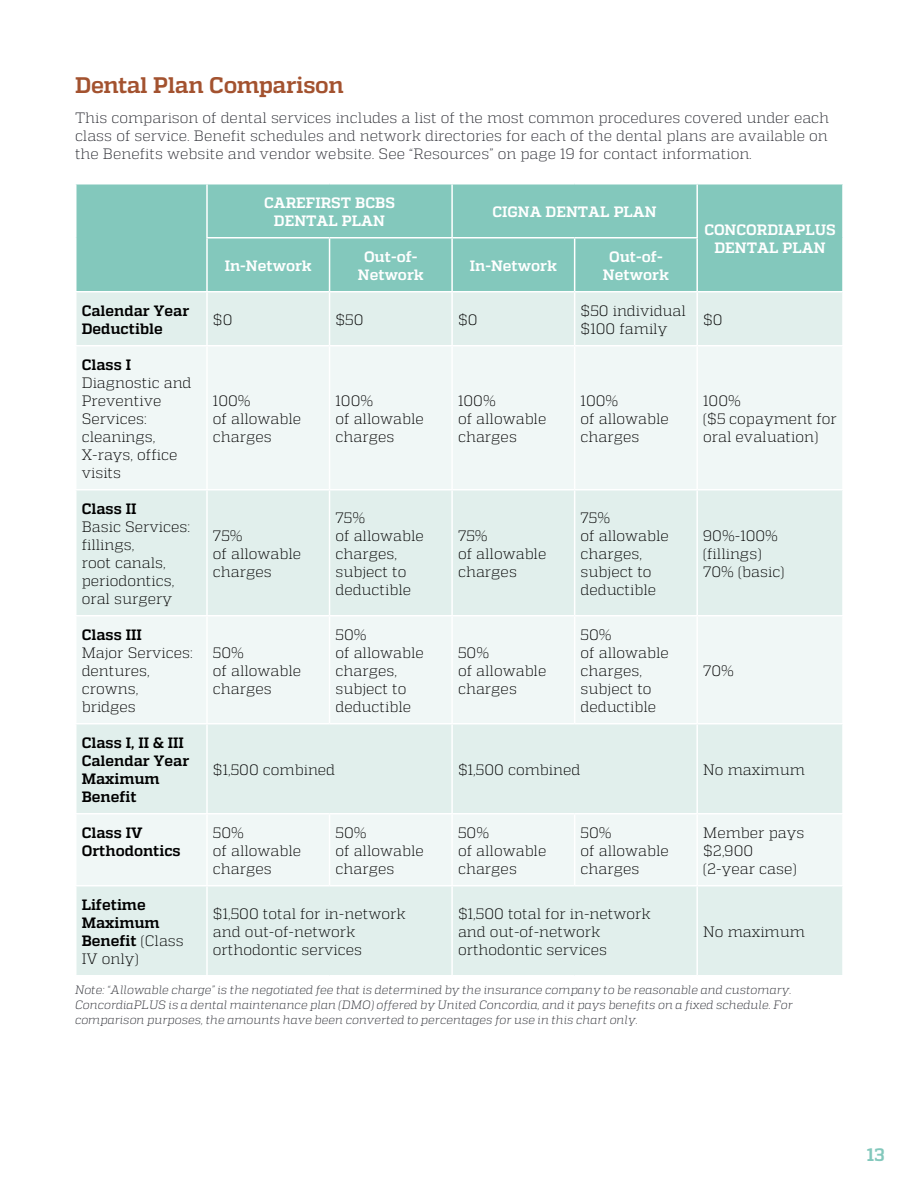
<style>
.page{position:relative;width:918px;height:1188px;background:#fff}
.page>*{position:absolute;margin:0;border:0;box-sizing:border-box;transform-origin:0 0}
.t1{font:700 22.5px "Quadon";letter-spacing:-.015em;color:#a3522f}
.t2{font:700 18px "Quadon";color:#83c8bc}
.t3{font:300 15px/18px "Quadon";color:#000}
.t4{font:300 15px/18px "Quadon";color:#2c2d34;text-align:justify}
.t5{font:700 15px/18px "Quadon";color:#000}
.t6{font:700 15px/18px "Quadon";color:#fff;text-align:center}
.t7{font:italic 300 12px/15px "Quadon";color:#2c2d34;text-align:justify}
.s1{font-weight:300}
</style>
<div class="page">
<div style="left:76px;top:184px;width:766px;height:107px;background:#83c8bc"></div>
<div style="left:76px;top:292px;width:766px;height:683px;background:#e1efec"></div>
<svg style="left:76px;top:346px;width:766px;height:539px;fill:#f0f7f6"></svg>
<hr style="left:206px;top:184px;width:2px;height:53px;background:#fff">
<hr style="left:451px;top:184px;width:2px;height:53px;background:#fff">
<hr style="left:696px;top:184px;width:2px;height:53px;background:#fff">
<hr style="left:206px;top:237px;width:124px;height:1px;background:#fff">
<hr style="left:206px;top:238px;width:2px;height:53px;background:#fff">
<hr style="left:330px;top:237px;width:122px;height:1px;background:#fff">
<hr style="left:329px;top:238px;width:1px;height:53px;background:#fff">
<hr style="left:452px;top:237px;width:123px;height:1px;background:#fff">
<hr style="left:451px;top:238px;width:2px;height:53px;background:#fff">
<hr style="left:575px;top:237px;width:123px;height:1px;background:#fff">
<hr style="left:574px;top:238px;width:1px;height:53px;background:#fff">
<hr style="left:696px;top:238px;width:2px;height:53px;background:#fff">
<hr style="left:206px;top:292px;width:2px;height:53px;background:#fff">
<hr style="left:329px;top:292px;width:1px;height:53px;background:#fff">
<hr style="left:451px;top:292px;width:2px;height:53px;background:#fff">
<hr style="left:574px;top:292px;width:1px;height:53px;background:#fff">
<hr style="left:696px;top:292px;width:2px;height:53px;background:#fff">
<hr style="left:75px;top:345px;width:132px;height:1px;background:#fff">
<hr style="left:207px;top:345px;width:123px;height:1px;background:#fff">
<hr style="left:206px;top:346px;width:2px;height:143px;background:#fff">
<hr style="left:330px;top:345px;width:122px;height:1px;background:#fff">
<hr style="left:329px;top:346px;width:1px;height:143px;background:#fff">
<hr style="left:452px;top:345px;width:123px;height:1px;background:#fff">
<hr style="left:451px;top:346px;width:2px;height:143px;background:#fff">
<hr style="left:575px;top:345px;width:122px;height:1px;background:#fff">
<hr style="left:574px;top:346px;width:1px;height:143px;background:#fff">
<hr style="left:697px;top:345px;width:147px;height:1px;background:#fff">
<hr style="left:696px;top:346px;width:2px;height:143px;background:#fff">
<hr style="left:75px;top:489px;width:132px;height:1px;background:#fff">
<hr style="left:207px;top:489px;width:123px;height:1px;background:#fff">
<hr style="left:206px;top:490px;width:2px;height:125px;background:#fff">
<hr style="left:330px;top:489px;width:122px;height:1px;background:#fff">
<hr style="left:329px;top:490px;width:1px;height:125px;background:#fff">
<hr style="left:452px;top:489px;width:123px;height:1px;background:#fff">
<hr style="left:451px;top:490px;width:2px;height:125px;background:#fff">
<hr style="left:575px;top:489px;width:122px;height:1px;background:#fff">
<hr style="left:574px;top:490px;width:1px;height:125px;background:#fff">
<hr style="left:697px;top:489px;width:147px;height:1px;background:#fff">
<hr style="left:696px;top:490px;width:2px;height:125px;background:#fff">
<hr style="left:75px;top:615px;width:132px;height:1px;background:#fff">
<hr style="left:207px;top:615px;width:123px;height:1px;background:#fff">
<hr style="left:206px;top:616px;width:2px;height:107px;background:#fff">
<hr style="left:330px;top:615px;width:122px;height:1px;background:#fff">
<hr style="left:329px;top:616px;width:1px;height:107px;background:#fff">
<hr style="left:452px;top:615px;width:123px;height:1px;background:#fff">
<hr style="left:451px;top:616px;width:2px;height:107px;background:#fff">
<hr style="left:575px;top:615px;width:122px;height:1px;background:#fff">
<hr style="left:574px;top:616px;width:1px;height:107px;background:#fff">
<hr style="left:697px;top:615px;width:147px;height:1px;background:#fff">
<hr style="left:696px;top:616px;width:2px;height:107px;background:#fff">
<hr style="left:75px;top:723px;width:132px;height:1px;background:#fff">
<hr style="left:207px;top:723px;width:123px;height:1px;background:#fff">
<hr style="left:206px;top:724px;width:2px;height:89px;background:#fff">
<hr style="left:330px;top:723px;width:122px;height:1px;background:#fff">
<hr style="left:452px;top:723px;width:123px;height:1px;background:#fff">
<hr style="left:451px;top:724px;width:2px;height:89px;background:#fff">
<hr style="left:575px;top:723px;width:122px;height:1px;background:#fff">
<hr style="left:697px;top:723px;width:147px;height:1px;background:#fff">
<hr style="left:696px;top:724px;width:2px;height:89px;background:#fff">
<hr style="left:75px;top:813px;width:132px;height:1px;background:#fff">
<hr style="left:207px;top:813px;width:123px;height:1px;background:#fff">
<hr style="left:206px;top:814px;width:2px;height:71px;background:#fff">
<hr style="left:330px;top:813px;width:122px;height:1px;background:#fff">
<hr style="left:329px;top:814px;width:1px;height:71px;background:#fff">
<hr style="left:452px;top:813px;width:123px;height:1px;background:#fff">
<hr style="left:451px;top:814px;width:2px;height:71px;background:#fff">
<hr style="left:575px;top:813px;width:122px;height:1px;background:#fff">
<hr style="left:574px;top:814px;width:1px;height:71px;background:#fff">
<hr style="left:697px;top:813px;width:147px;height:1px;background:#fff">
<hr style="left:696px;top:814px;width:2px;height:71px;background:#fff">
<hr style="left:75px;top:885px;width:132px;height:1px;background:#fff">
<hr style="left:207px;top:885px;width:123px;height:1px;background:#fff">
<hr style="left:206px;top:886px;width:2px;height:89px;background:#fff">
<hr style="left:330px;top:885px;width:122px;height:1px;background:#fff">
<hr style="left:452px;top:885px;width:123px;height:1px;background:#fff">
<hr style="left:451px;top:886px;width:2px;height:89px;background:#fff">
<hr style="left:575px;top:885px;width:122px;height:1px;background:#fff">
<hr style="left:697px;top:885px;width:147px;height:1px;background:#fff">
<hr style="left:696px;top:886px;width:2px;height:89px;background:#fff">
<h1 class="t1" style="left:75px;top:72px;width:270px">Dental Plan Comparison</h1>
<p class="t4" style="left:75px;top:109px;width:756px">This comparison of dental services includes a list of the most common procedures covered under each class of service. Benefit schedules and network directories for each of the dental plans are available on the Benefits website and vendor website. See “Resources” on page 19 for contact information.</p>
<p class="t6" style="left:264px;top:194px;width:133px">CAREFIRST BCBS<br>DENTAL PLAN</p>
<p class="t6" style="left:492px;top:203px;width:166px">CIGNA DENTAL PLAN</p>
<p class="t6" style="left:704px;top:221px;width:133px">CONCORDIAPLUS<br>DENTAL PLAN</p>
<p class="t6" style="left:225px;top:257px;width:89px">In-Network</p>
<p class="t6" style="left:358px;top:248px;width:67px">Out-of-<br>Network</p>
<p class="t6" style="left:470px;top:257px;width:89px">In-Network</p>
<p class="t6" style="left:603px;top:248px;width:67px">Out-of-<br>Network</p>
<p class="t5" style="left:82px;top:302px;width:109px">Calendar Year<br>Deductible</p>
<p class="t3" style="left:213px;top:310px;width:21px">$0</p>
<p class="t3" style="left:336px;top:310px;width:30px">$50</p>
<p class="t3" style="left:458px;top:310px;width:21px">$0</p>
<p class="t3" style="left:581px;top:301px;width:107px">$50 individual $100 family</p>
<p class="t3" style="left:703px;top:310px;width:21px">$0</p>
<p class="t5" style="left:82px;top:356px;width:51px">Class I</p>
<p class="t3" style="left:82px;top:373px;width:111px">Diagnostic and<br>Preventive<br>Services: cleanings,<br>X-rays, office visits</p>
<p class="t3" style="left:213px;top:391px;width:90px">100%<br>of allowable charges</p>
<p class="t3" style="left:336px;top:391px;width:90px">100%<br>of allowable charges</p>
<p class="t3" style="left:458px;top:391px;width:90px">100%<br>of allowable charges</p>
<p class="t3" style="left:581px;top:391px;width:90px">100%<br>of allowable charges</p>
<p class="t3" style="left:703px;top:391px;width:135px">100%<br>($5 copayment for oral evaluation)</p>
<p class="t5" style="left:82px;top:500px;width:56px">Class II</p>
<p class="t3" style="left:82px;top:517px;width:110px">Basic Services: fillings,<br>root canals, periodontics, oral surgery</p>
<p class="t3" style="left:213px;top:526px;width:90px">75%<br>of allowable charges</p>
<p class="t5" style="left:82px;top:626px;width:62px">Class III</p>
<p class="t3" style="left:82px;top:643px;width:113px">Major Services: dentures, crowns, bridges</p>
<p class="t3" style="left:213px;top:643px;width:90px">50%<br>of allowable charges</p>
<p class="t3" style="left:336px;top:508px;width:90px">75%<br>of allowable charges, subject to deductible</p>
<p class="t3" style="left:336px;top:625px;width:90px">50%<br>of allowable charges, subject to deductible</p>
<p class="t3" style="left:458px;top:526px;width:90px">75%<br>of allowable charges</p>
<p class="t3" style="left:458px;top:643px;width:90px">50%<br>of allowable charges</p>
<p class="t3" style="left:581px;top:508px;width:90px">75%<br>of allowable charges, subject to deductible</p>
<p class="t3" style="left:581px;top:625px;width:90px">50%<br>of allowable charges, subject to deductible</p>
<p class="t3" style="left:703px;top:526px;width:83px">90%-100% (fillings)<br>70% (basic)</p>
<p class="t3" style="left:703px;top:661px;width:32px">70%</p>
<p class="t5" style="left:82px;top:734px;width:109px">Class I, II &amp; III<br>Calendar Year<br>Maximum<br>Benefit</p>
<p class="t3" style="left:213px;top:760px;width:124px">$1,500 combined</p>
<p class="t3" style="left:458px;top:760px;width:124px">$1,500 combined</p>
<p class="t3" style="left:703px;top:760px;width:103px">No maximum</p>
<p class="t5" style="left:82px;top:824px;width:101px">Class IV<br>Orthodontics</p>
<p class="t3" style="left:213px;top:823px;width:90px">50%<br>of allowable charges</p>
<p class="t3" style="left:336px;top:823px;width:90px">50%<br>of allowable charges</p>
<p class="t3" style="left:458px;top:823px;width:90px">50%<br>of allowable charges</p>
<p class="t3" style="left:581px;top:823px;width:90px">50%<br>of allowable charges</p>
<p class="t3" style="left:703px;top:823px;width:103px">Member pays $2,900 (2-year case)</p>
<p class="t5" style="left:82px;top:896px;width:104px">Lifetime<br>Maximum<br>Benefit <span class="s1">(Class<br>IV only)</span></p>
<p class="t3" style="left:213px;top:904px;width:194px">$1,500 total for in-network and out-of-network orthodontic services</p>
<p class="t3" style="left:458px;top:904px;width:194px">$1,500 total for in-network and out-of-network orthodontic services</p>
<p class="t3" style="left:703px;top:922px;width:103px">No maximum</p>
<p class="t7" style="left:75px;top:983px;width:719px">Note: “Allowable charge” is the negotiated fee that is determined by the insurance company to be reasonable and customary.<br>ConcordiaPLUS is a dental maintenance plan (DMO) offered by United Concordia, and it pays benefits on a fixed schedule. For comparison purposes, the amounts have been converted to percentages for use in this chart only.</p>
<p class="t2" style="left:867px;top:1144px;width:19px">13</p>
</div>
